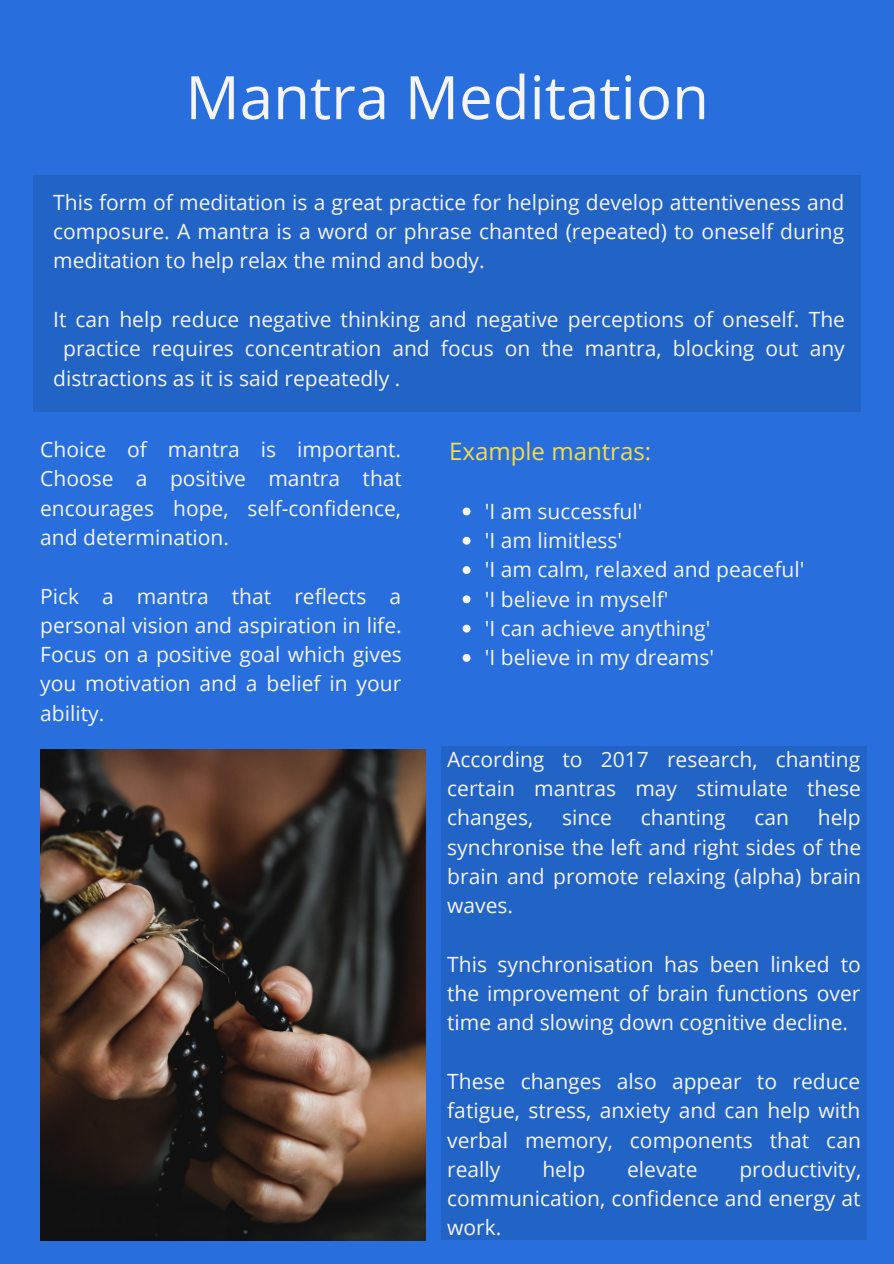
<style>
.page{position:relative;width:894px;height:1264px;background:#fff}
.page>*{position:absolute;margin:0;border:0;box-sizing:border-box;transform-origin:0 0}
.t1{font:60px "Open Sans";color:#f5f5f5}
.t2{font:24px "Open Sans";color:#f5dc4b}
.t3{font:21px/29.2px "Open Sans";color:#f5f5f5;text-align:justify}
</style>
<div class="page">
<div style="left:0;top:0;width:893px;height:1263px;background:#286edc"></div>
<img style="left:40px;top:749px;width:385px;height:491px">
<div style="left:34px;top:175px;width:826px;height:237px;background:#2263c6"></div>
<div style="left:441px;top:746px;width:426px;height:493px;background:#2263c6"></div>
<svg style="left:462px;top:507px;width:8px;height:8px"></svg>
<svg style="left:462px;top:537px;width:8px;height:7px"></svg>
<svg style="left:462px;top:566px;width:8px;height:8px"></svg>
<svg style="left:462px;top:595px;width:8px;height:8px"></svg>
<svg style="left:462px;top:624px;width:8px;height:8px"></svg>
<svg style="left:462px;top:654px;width:8px;height:8px"></svg>
<p class="t1" style="left:185px;top:55px;width:525px">Mantra Meditation</p>
<p class="t3" style="left:53px;top:187px;width:792px">This form of meditation is a great practice for helping develop attentiveness and composure. A mantra is a word or phrase chanted (repeated) to oneself during meditation to help relax the mind and body.</p>
<p class="t3" style="left:53px;top:304px;width:793px">It can help reduce negative thinking and negative perceptions of oneself. The</p>
<p class="t3" style="left:63px;top:333px;width:783px">practice requires concentration and focus on the mantra, blocking out any</p>
<p class="t3" style="left:53px;top:363px;width:348px">distractions as it is said repeatedly .</p>
<p class="t3" style="left:40px;top:434px;width:363px">Choice of mantra is important.<br>Choose a positive mantra that encourages hope, self-confidence, and determination.</p>
<p class="t3" style="left:40px;top:581px;width:363px">Pick a mantra that reflects a personal vision and aspiration in life.<br>Focus on a positive goal which gives you motivation and a belief in your ability.</p>
<p class="t2" style="left:449px;top:434px;width:204px">Example mantras:</p>
<p class="t3" style="left:484px;top:496px;width:159px">'I am successful'</p>
<p class="t3" style="left:484px;top:525px;width:139px">'I am limitless'</p>
<p class="t3" style="left:484px;top:554px;width:321px">'I am calm, relaxed and peaceful'</p>
<p class="t3" style="left:484px;top:584px;width:185px">'I believe in myself'</p>
<p class="t3" style="left:484px;top:613px;width:227px">'I can achieve anything'</p>
<p class="t3" style="left:484px;top:642px;width:231px">'I believe in my dreams'</p>
<p class="t3" style="left:447px;top:744px;width:415px">According to 2017 research, chanting certain mantras may stimulate these changes,</p>
<p class="t3" style="left:447px;top:802px;width:415px;text-indent:370px">help synchronise the left and right sides of the brain and promote relaxing (alpha) brain waves.</p>
<p class="t3" style="left:562px;top:802px;width:52px">since</p>
<p class="t3" style="left:640px;top:802px;width:86px">chanting</p>
<p class="t3" style="left:754px;top:802px;width:36px">can</p>
<p class="t3" style="left:447px;top:949px;width:415px">This synchronisation has been linked to the improvement of brain functions over time and slowing down cognitive decline.</p>
<p class="t3" style="left:447px;top:1066px;width:415px">These changes also appear to reduce fatigue, stress, anxiety and can help with verbal memory, components that can really</p>
<p class="t3" style="left:447px;top:1154px;width:415px;text-indent:292px">productivity, communication, confidence and energy at work.</p>
<p class="t3" style="left:542px;top:1154px;width:44px">help</p>
<p class="t3" style="left:627px;top:1154px;width:72px">elevate</p>
</div>
